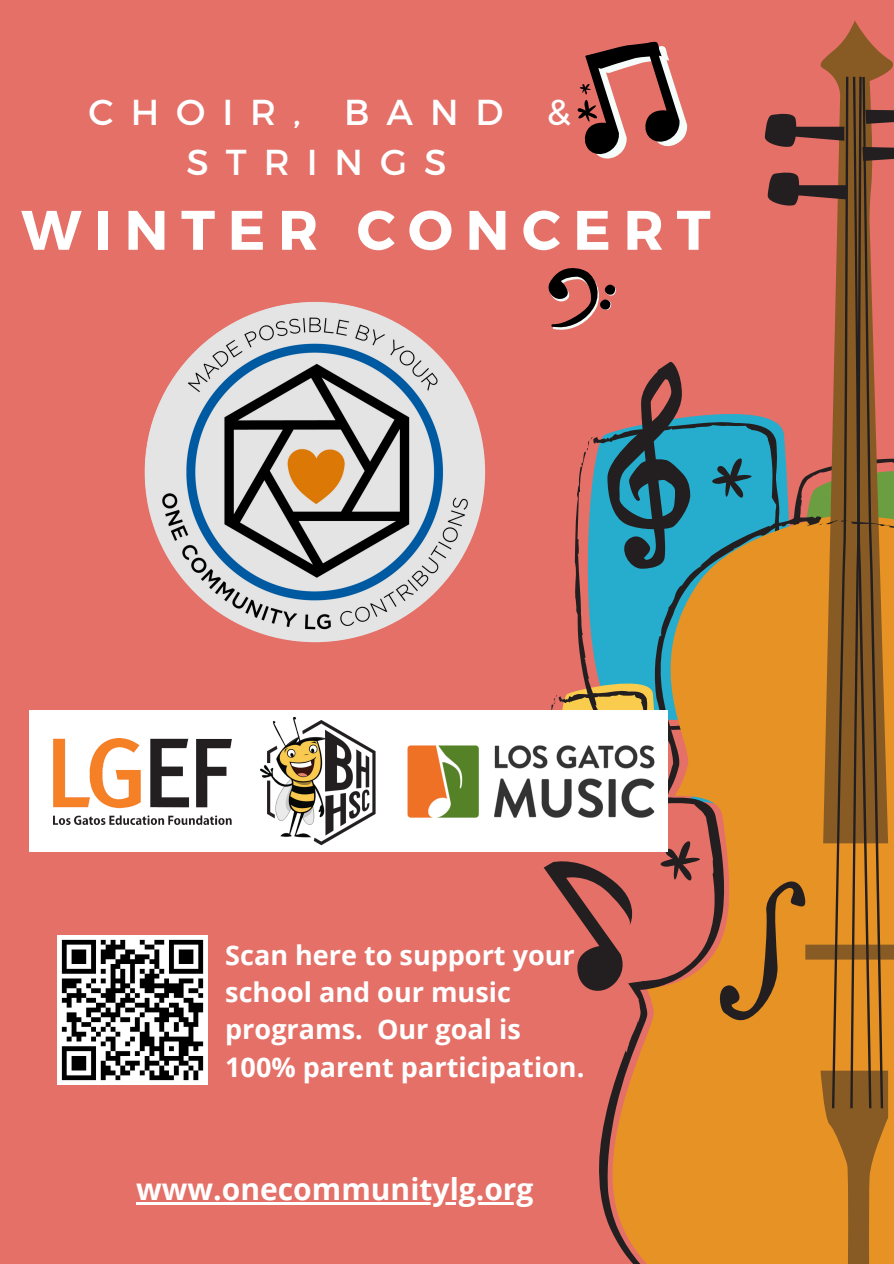
<style>
.page{position:relative;width:894px;height:1264px;background:#fff}
.page>*{position:absolute;margin:0;border:0;box-sizing:border-box;transform-origin:0 0}
.t1{font:700 55.5px "Montserrat";letter-spacing:.23em;color:#fff}
.t2{font:36px/49.5px "Montserrat";letter-spacing:.47em;color:#fff}
.t3{font:700 30px "Open Sans";color:#fff}
.t4{font:700 27px/37.2px "Open Sans";color:#fff}
</style>
<div class="page">
<div style="left:0;top:0;width:893px;height:1263px;background:#e47068"></div>
<svg style="left:486px;top:20px;width:407px;height:1243px"></svg>
<img style="left:145px;top:302px;width:340px;height:340px;border-radius:50%">
<div style="left:29px;top:709px;width:638px;height:142px;background:#fff"></div>
<img style="left:245px;top:709px;width:141px;height:137px">
<img style="left:53px;top:738px;width:178px;height:86px">
<img style="left:407px;top:745px;width:247px;height:72px">
<img style="left:58px;top:935px;width:149px;height:149px">
<hr style="left:136px;top:1202px;width:397px;height:2px;background:#fff">
<p class="t2" style="left:186px;top:86px;width:385px;text-indent:-98px">CHOIR, BAND &amp;<br>STRINGS</p>
<p class="t1" style="left:21px;top:194px;width:690px">WINTER CONCERT</p>
<p class="t4" style="left:225px;top:936px;width:360px">Scan here to support your school and our music programs. Our goal is<br>100% parent participation.</p>
<p class="t3" style="left:136px;top:1167px;width:399px">www.onecommunitylg.org</p>
</div>
